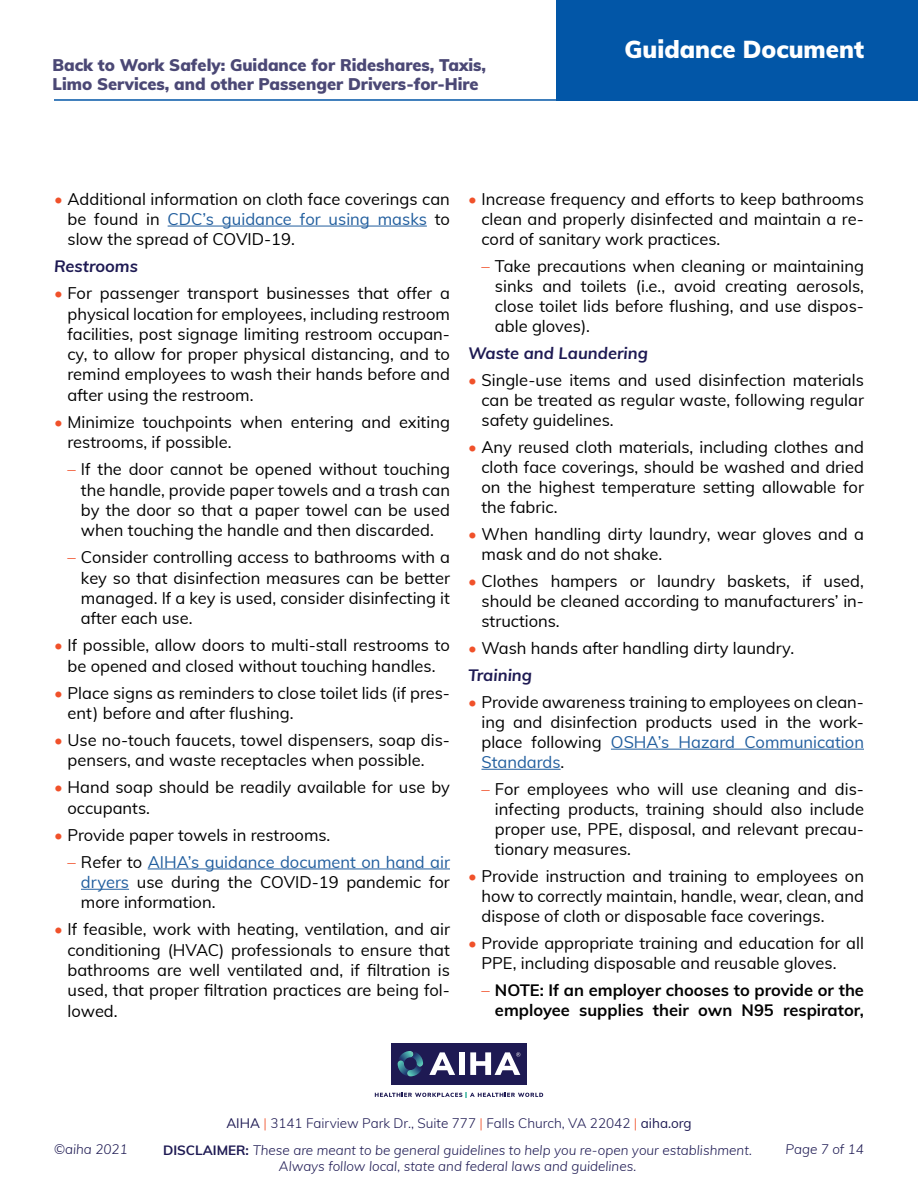
<style>
.page{position:relative;width:918px;height:1188px;background:#fff}
.page>*{position:absolute;margin:0;border:0;box-sizing:border-box;transform-origin:0 0}
.t1{font:900 24px "Muli";color:#fff}
.t2{font:16.5px/20.2px "Muli";color:#000;text-align:justify}
.t3{font:900 16.5px/19.8px "Muli";color:#4b4875}
.t4{font:700 16.5px/20.1px "Muli";color:#000;text-align:right}
.t5{font:italic 700 16.5px "Muli";color:#1e1a53}
.t6{font:italic 300 13.5px/16.2px "Muli";color:#1e1a53;text-align:center}
.t7{font:300 13.5px "Muli";color:#1e1a53}
.s1{color:#f0512a}
.s2{color:#215e9e}
.s3{font-weight:700;font-style:italic;color:#1e1a53}
.s4{font-weight:400;color:#f0512a}
.s5{font-weight:400}
.s6{font-weight:700;font-style:normal}
</style>
<div class="page">
<hr style="left:54px;top:99px;width:537px;height:2px;background:#0256a7">
<div style="left:556px;top:0;width:362px;height:101px;background:#0256a7"></div>
<div style="left:391px;top:1043px;width:136px;height:42px;background:#1e1a53"></div>
<svg style="left:398px;top:1051px;width:25px;height:25px"></svg>
<svg style="left:375px;top:1092px;width:168px;height:5px"></svg>
<svg style="left:429px;top:1052px;width:26px;height:23px"></svg>
<div style="left:459px;top:1052px;width:6px;height:23px;background:#fff"></div>
<svg style="left:470px;top:1052px;width:50px;height:23px"></svg>
<hr style="left:168px;top:226px;width:259px;height:1px;background:#215e9e">
<hr style="left:148px;top:869px;width:302px;height:1px;background:#215e9e">
<hr style="left:81px;top:889px;width:48px;height:1px;background:#215e9e">
<hr style="left:611px;top:749px;width:253px;height:1px;background:#215e9e">
<hr style="left:482px;top:769px;width:79px;height:1px;background:#215e9e">
<p class="t3" style="left:52px;top:54px;width:435px">Back to Work Safely: Guidance for Rideshares, Taxis,<br>Limo Services, and other Passenger Drivers-for-Hire</p>
<h1 class="t1" style="left:625px;top:31px;width:241px">Guidance Document</h1>
<p class="t2" style="left:67px;top:188px;width:384px;text-indent:-13px"><span class="s1">•</span> Additional information on cloth face coverings can be found in <span class="s2">CDC’s guidance for using masks</span> to slow the spread of COVID-19.</p>
<p class="t5" style="left:54px;top:254px;width:86px">Restrooms</p>
<p class="t2" style="left:67px;top:282px;width:384px;text-indent:-13px"><span class="s1">•</span> For passenger transport businesses that offer a physical location for employees, including restroom facilities, post signage limiting restroom occupan&shy;cy, to allow for proper physical distancing, and to remind employees to wash their hands before and after using the restroom.</p>
<p class="t2" style="left:67px;top:411px;width:384px;text-indent:-13px"><span class="s1">•</span> Minimize touchpoints when entering and exiting restrooms, if possible.</p>
<p class="t2" style="left:81px;top:458px;width:371px;text-indent:-13px"><span class="s1">–</span> If the door cannot be opened without touching the handle, provide paper towels and a trash can by the door so that a paper towel can be used when touching the handle and then discarded.</p>
<p class="t2" style="left:81px;top:546px;width:371px;text-indent:-13px"><span class="s1">–</span> Consider controlling access to bathrooms with a key so that disinfection measures can be better managed. If a key is used, consider disinfecting it after each use.</p>
<p class="t2" style="left:54px;top:634px;width:397px;text-align:center"><span class="s1">•</span> If possible, allow doors to multi-stall restrooms to be opened and closed without touching handles.</p>
<p class="t2" style="left:67px;top:682px;width:384px;text-indent:-13px"><span class="s1">•</span> Place signs as reminders to close toilet lids (if pres&shy;ent) before and after flushing.</p>
<p class="t2" style="left:67px;top:729px;width:384px;text-indent:-13px"><span class="s1">•</span> Use no-touch faucets, towel dispensers, soap dis&shy;pensers, and waste receptacles when possible.</p>
<p class="t2" style="left:67px;top:776px;width:384px;text-indent:-13px"><span class="s1">•</span> Hand soap should be readily available for use by occupants.</p>
<p class="t2" style="left:54px;top:824px;width:278px"><span class="s1">•</span> Provide paper towels in restrooms.</p>
<p class="t2" style="left:81px;top:851px;width:371px;text-indent:-13px"><span class="s1">–</span> Refer to <span class="s2">AIHA’s guidance document on hand air dryers</span> use during the COVID-19 pandemic for more information.</p>
<p class="t2" style="left:67px;top:919px;width:384px;text-indent:-13px"><span class="s1">•</span> If feasible, work with heating, ventilation, and air conditioning (HVAC) professionals to ensure that bathrooms are well ventilated and, if filtration is used, that proper filtration practices are being fol&shy;lowed.</p>
<p class="t2" style="left:481px;top:188px;width:384px;text-indent:-13px"><span class="s1">•</span> Increase frequency and efforts to keep bathrooms clean and properly disinfected and maintain a re&shy;cord of sanitary work practices.</p>
<p class="t2" style="left:495px;top:255px;width:371px;text-indent:-13px"><span class="s1">–</span> Take precautions when cleaning or maintaining sinks and toilets (i.e., avoid creating aerosols, close toilet lids before flushing, and use dispos&shy;able gloves).</p>
<p class="t5" style="left:468px;top:341px;width:182px">Waste and Laundering</p>
<p class="t2" style="left:481px;top:369px;width:384px;text-indent:-13px"><span class="s1">•</span> Single-use items and used disinfection materials can be treated as regular waste, following regular safety guidelines.</p>
<p class="t2" style="left:481px;top:436px;width:384px;text-indent:-13px"><span class="s1">•</span> Any reused cloth materials, including clothes and cloth face coverings, should be washed and dried on the highest temperature setting allowable for the fabric.</p>
<p class="t2" style="left:481px;top:523px;width:384px;text-indent:-13px"><span class="s1">•</span> When handling dirty laundry, wear gloves and a mask and do not shake.</p>
<p class="t2" style="left:481px;top:570px;width:384px;text-indent:-13px"><span class="s1">•</span> Clothes hampers or laundry baskets, if used, should be cleaned according to manufacturers’ in&shy;structions.</p>
<p class="t2" style="left:468px;top:634px;width:328px;line-height:26.8px"><span class="s1">•</span> Wash hands after handling dirty laundry.<br><span class="s3">Training</span></p>
<p class="t2" style="left:481px;top:691px;width:384px;text-indent:-13px"><span class="s1">•</span> Provide awareness training to employees on clean&shy;ing and disinfection products used in the work&shy;place following <span class="s2">OSHA’s Hazard Communication Standards</span>.</p>
<p class="t2" style="left:495px;top:778px;width:371px;text-indent:-13px"><span class="s1">–</span> For employees who will use cleaning and dis&shy;infecting products, training should also include proper use, PPE, disposal, and relevant precau&shy;tionary measures.</p>
<p class="t2" style="left:481px;top:865px;width:384px;text-indent:-13px"><span class="s1">•</span> Provide instruction and training to employees on how to correctly maintain, handle, wear, clean, and dispose of cloth or disposable face coverings.</p>
<p class="t2" style="left:481px;top:932px;width:384px;text-indent:-13px"><span class="s1">•</span> Provide appropriate training and education for all<br>PPE, including disposable and reusable gloves.</p>
<p class="t4" style="left:481px;top:979px;width:384px"><span class="s4">–</span> NOTE: If an employer chooses to provide or the employee supplies their own N95 respirator,</p>
<p class="t7" style="left:226px;top:1113px;width:467px"><span class="s5">AIHA</span> <span class="s1">|</span> 3141 Fairview Park Dr., Suite 777 <span class="s1">|</span> Falls Church, VA 22042 <span class="s1">|</span> <span class="s5">aiha.org</span></p>
<p class="t6" style="left:54px;top:1141px;width:75px">©aiha 2021</p>
<p class="t6" style="left:786px;top:1141px;width:80px">Page 7 of 14</p>
<p class="t6" style="left:163px;top:1141px;width:590px"><span class="s6">DISCLAIMER:</span> These are meant to be general guidelines to help you re-open your establishment.<br>Always follow local, state and federal laws and guidelines.</p>
</div>
